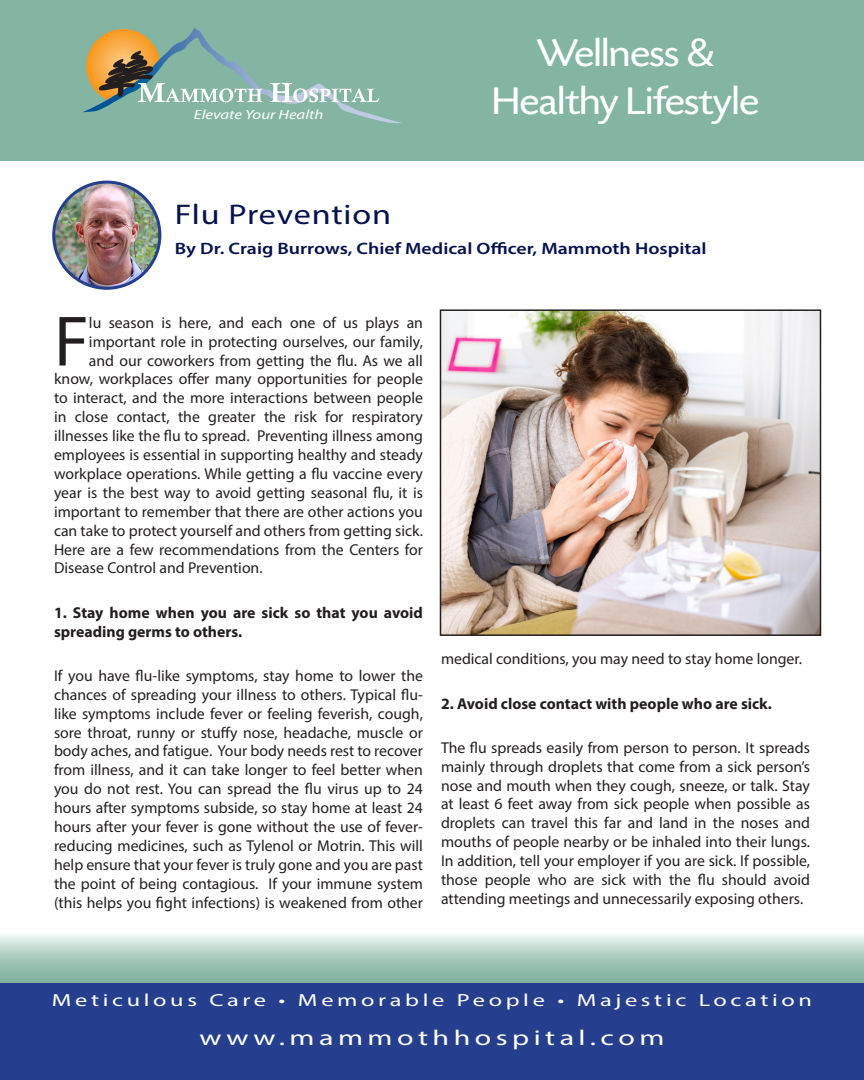
<style>
.page{position:relative;width:864px;height:1080px;background:#fff}
.page>*{position:absolute;margin:0;border:0;box-sizing:border-box;transform-origin:0 0}
.t1{font:71.85px "Myriad Pro";color:#231f20}
.t2{font:40.5px "Today SH";color:#feffff;scale:1.11 1}
.t3{font:28.5px "Myriad Pro";letter-spacing:.025em;color:#05124e;scale:1.2 1}
.Sidebar{font:21.6px "Myriad Pro";letter-spacing:.15em;color:#fff;scale:1.39 1}
.Sidebar-2{font:17.55px "Myriad Pro";letter-spacing:.15em;color:#fff;scale:1.39 1}
.t4{font:600 16.5px "Myriad Pro";color:#05124e;scale:1.2 1}
.t5{font:15.75px/18.9px "Myriad Pro";color:#231f20;text-align:justify}
.t6{font:700 15.75px/18.9px "Myriad Pro";color:#231f20}
.t7{font:italic 13.35px "Myriad Pro";color:#fff;scale:1.25 1}
.s1{font-family:"Myriad Pro"}
</style>
<div class="page">
<div style="left:0;top:979px;width:864px;height:101px;background:#253f8e"></div>
<div style="left:0;top:932px;width:864px;height:51px;background:linear-gradient(to bottom,#eff6f3,#71a994)"></div>
<div style="left:0;top:0;width:864px;height:160px;background:#84b5a2"></div>
<svg style="left:82px;top:28px;width:320px;height:96px"></svg>
<img style="left:443px;top:312px;width:375px;height:321px">
<div style="left:440px;top:309px;width:381px;height:327px;border:2px solid #231f20"></div>
<img style="left:54px;top:182px;width:106px;height:106px;border-radius:53px">
<div style="left:52px;top:181px;width:109px;height:109px;border:3px solid #253f8e;border-radius:50%"></div>
<p class="t7" style="left:194px;top:106px;width:105px">Elevate Your Health</p>
<p class="t2" style="left:537px;top:32px;width:161px">Wellness <span class="s1">&amp;</span></p>
<p class="t2" style="left:492px;top:80px;width:242px">Healthy Lifestyle</p>
<p class="t3" style="left:175px;top:197px;width:182px">Flu Prevention</p>
<p class="t4" style="left:175px;top:238px;width:445px">By Dr. Craig Burrows, Chief Medical Officer, Mammoth Hospital</p>
<p class="t1" style="left:54px;top:297px;width:36px">F</p>
<p class="t5" style="left:89px;top:313px;width:336px">lu season is here, and each one of us plays an</p>
<p class="t5" style="left:89px;top:332px;width:336px">important role in protecting ourselves, our family,</p>
<p class="t5" style="left:89px;top:351px;width:335px">and our coworkers from getting the flu. As we all</p>
<p class="t5" style="left:54px;top:369px;width:371px">know, workplaces offer many opportunities for people</p>
<p class="t5" style="left:54px;top:388px;width:370px">to interact, and the more interactions between people</p>
<p class="t5" style="left:54px;top:407px;width:371px">in close contact, the greater the risk for respiratory</p>
<p class="t5" style="left:54px;top:426px;width:370px">illnesses like the flu to spread. Preventing illness among</p>
<p class="t5" style="left:54px;top:445px;width:371px">employees is essential in supporting healthy and steady</p>
<p class="t5" style="left:54px;top:464px;width:371px">workplace operations. While getting a flu vaccine every</p>
<p class="t5" style="left:54px;top:483px;width:371px">year is the best way to avoid getting seasonal flu, it is</p>
<p class="t5" style="left:54px;top:502px;width:370px">important to remember that there are other actions you</p>
<p class="t5" style="left:54px;top:521px;width:370px">can take to protect yourself and others from getting sick.</p>
<p class="t5" style="left:54px;top:540px;width:371px">Here are a few recommendations from the Centers for</p>
<p class="t5" style="left:54px;top:558px;width:210px">Disease Control and Prevention.</p>
<p class="t6" style="left:54px;top:602px;width:371px">1. Stay home when you are sick so that you avoid spreading germs to others.</p>
<p class="t5" style="left:54px;top:666px;width:371px">If you have flu-like symptoms, stay home to lower the chances of spreading your illness to others. Typical flu&shy;like symptoms include fever or feeling feverish, cough, sore throat, runny or stuffy nose, headache, muscle or body aches, and fatigue. Your body needs rest to recover from illness, and it can take longer to feel better when you do not rest. You can spread the flu virus up to 24 hours after symptoms subside, so stay home at least 24 hours after your fever is gone without the use of fever&shy;reducing medicines, such as Tylenol or Motrin. This will help ensure that your fever is truly gone and you are past the point of being contagious. If your immune system (this helps you fight infections) is weakened from other</p>
<p class="t5" style="left:441px;top:649px;width:363px">medical conditions, you may need to stay home longer.</p>
<p class="t6" style="left:441px;top:693px;width:333px">2. Avoid close contact with people who are sick.</p>
<p class="t5" style="left:441px;top:738px;width:371px">The flu spreads easily from person to person. It spreads mainly through droplets that come from a sick person’s nose and mouth when they cough, sneeze, or talk. Stay at least 6 feet away from sick people when possible as droplets can travel this far and land in the noses and mouths of people nearby or be inhaled into their lungs.<br>In addition, tell your employer if you are sick. If possible, those people who are sick with the flu should avoid attending meetings and unnecessarily exposing others.</p>
<p class="Sidebar-2" style="left:52px;top:989px;width:548px">Meticulous Care • Memorable People • Majestic Location</p>
<p class="Sidebar" style="left:200px;top:1025px;width:336px">www.mammothhospital.com</p>
</div>
